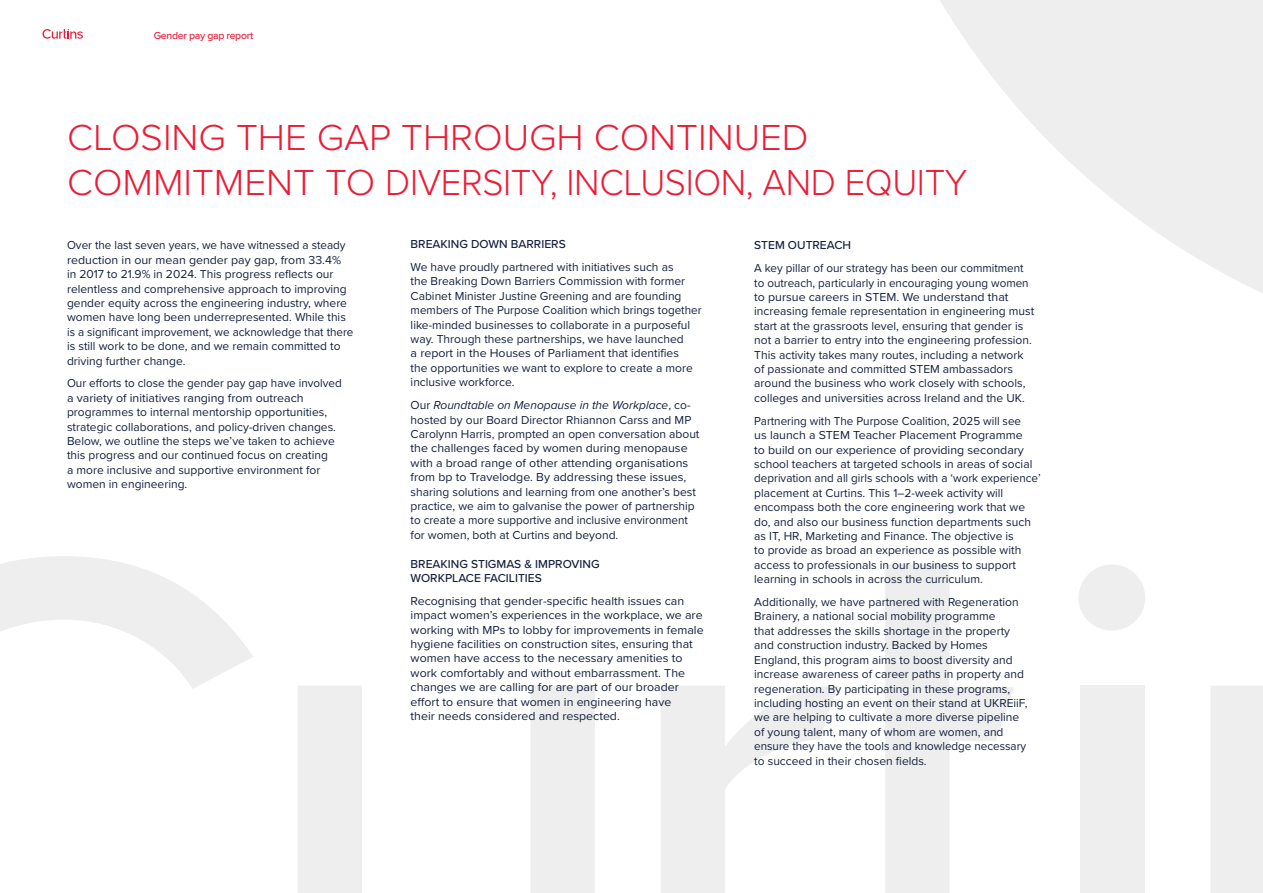
<style>
.page{position:relative;width:1263px;height:893px;background:#fff}
.page>*{position:absolute;margin:0;border:0;box-sizing:border-box;transform-origin:0 0}
.t1{font:300 37.5px/45px "Proxima Nova";color:#eb1c36}
.t2{font:12px/14.4px "Proxima Nova";color:#16213e}
.t3{font:500 12px/14.4px "Proxima Nova";color:#16213e}
.t4{font:500 10.5px "Proxima Nova";letter-spacing:-.03em;color:#eb1c36}
.s1{font-style:italic}
</style>
<div class="page">
<svg style="left:0;top:556px;width:253px;height:133px"></svg>
<svg style="left:298px;top:686px;width:297px;height:207px"></svg>
<svg style="left:661px;top:686px;width:177px;height:207px"></svg>
<div style="left:1080px;top:686px;width:65px;height:207px;background:#edeeed"></div>
<div style="left:1211px;top:686px;width:52px;height:207px;background:#edeeed"></div>
<div style="left:1078px;top:564px;width:67px;height:67px;background:#edeeed;border-radius:50%"></div>
<div style="left:885px;top:565px;width:64px;height:328px;background:#edeeed"></div>
<svg style="left:949px;top:687px;width:65px;height:54px"></svg>
<svg style="left:43px;top:29px;width:40px;height:10px"></svg>
<svg style="left:940px;top:0;width:323px;height:293px;fill:#edeeed"></svg>
<p class="t4" style="left:154px;top:27px;width:101px">Gender pay gap report</p>
<h1 class="t1" style="left:67px;top:113px;width:902px">CLOSING THE GAP THROUGH CONTINUED<br>COMMITMENT TO DIVERSITY, INCLUSION, AND EQUITY</h1>
<p class="t2" style="left:67px;top:238px;width:288px">Over the last seven years, we have witnessed a steady reduction in our mean gender pay gap, from 33.4%<br>in 2017 to 21.9% in 2024. This progress reflects our relentless and comprehensive approach to improving gender equity across the engineering industry, where women have long been underrepresented. While this is a significant improvement, we acknowledge that there is still work to be done, and we remain committed to driving further change.</p>
<p class="t2" style="left:67px;top:376px;width:276px">Our efforts to close the gender pay gap have involved a variety of initiatives ranging from outreach programmes to internal mentorship opportunities, strategic collaborations, and policy-driven changes.<br>Below, we outline the steps we’ve taken to achieve this progress and our continued focus on creating<br>a more inclusive and supportive environment for women in engineering.</p>
<p class="t3" style="left:411px;top:236px;width:157px">BREAKING DOWN BARRIERS</p>
<p class="t2" style="left:411px;top:259px;width:292px">We have proudly partnered with initiatives such as<br>the Breaking Down Barriers Commission with former Cabinet Minister Justine Greening and are founding members of The Purpose Coalition which brings together like-minded businesses to collaborate in a purposeful way. Through these partnerships, we have launched<br>a report in the Houses of Parliament that identifies<br>the opportunities we want to explore to create a more inclusive workforce.</p>
<p class="t2" style="left:411px;top:397px;width:290px">Our <span class="s1">Roundtable on Menopause in the Workplace</span>, co&shy;hosted by our Board Director Rhiannon Carss and MP Carolynn Harris, prompted an open conversation about the challenges faced by women during menopause with a broad range of other attending organisations from bp to Travelodge. By addressing these issues, sharing solutions and learning from one another’s best practice, we aim to galvanise the power of partnership to create a more supportive and inclusive environment for women, both at Curtins and beyond.</p>
<p class="t3" style="left:411px;top:556px;width:191px">BREAKING STIGMAS &amp; IMPROVING<br>WORKPLACE FACILITIES</p>
<p class="t2" style="left:411px;top:593px;width:295px">Recognising that gender-specific health issues can impact women’s experiences in the workplace, we are working with MPs to lobby for improvements in female hygiene facilities on construction sites, ensuring that women have access to the necessary amenities to work comfortably and without embarrassment. The changes we are calling for are part of our broader effort to ensure that women in engineering have<br>their needs considered and respected.</p>
<p class="t3" style="left:754px;top:238px;width:98px">STEM OUTREACH</p>
<p class="t2" style="left:754px;top:260px;width:281px">A key pillar of our strategy has been our commitment to outreach, particularly in encouraging young women to pursue careers in STEM. We understand that increasing female representation in engineering must start at the grassroots level, ensuring that gender is not a barrier to entry into the engineering profession.<br>This activity takes many routes, including a network of passionate and committed STEM ambassadors around the business who work closely with schools, colleges and universities across Ireland and the UK.</p>
<p class="t2" style="left:754px;top:413px;width:288px">Partnering with The Purpose Coalition, 2025 will see<br>us launch a STEM Teacher Placement Programme<br>to build on our experience of providing secondary school teachers at targeted schools in areas of social deprivation and all girls schools with a ‘work experience’ placement at Curtins. This 1–2-week activity will encompass both the core engineering work that we do, and also our business function departments such as IT, HR, Marketing and Finance. The objective is<br>to provide as broad an experience as possible with access to professionals in our business to support learning in schools in across the curriculum.</p>
<p class="t2" style="left:754px;top:594px;width:275px">Additionally, we have partnered with Regeneration Brainery, a national social mobility programme<br>that addresses the skills shortage in the property and construction industry. Backed by Homes England, this program aims to boost diversity and increase awareness of career paths in property and regeneration. By participating in these programs, including hosting an event on their stand at UKREiiF, we are helping to cultivate a more diverse pipeline of young talent, many of whom are women, and ensure they have the tools and knowledge necessary to succeed in their chosen fields.</p>
</div>
